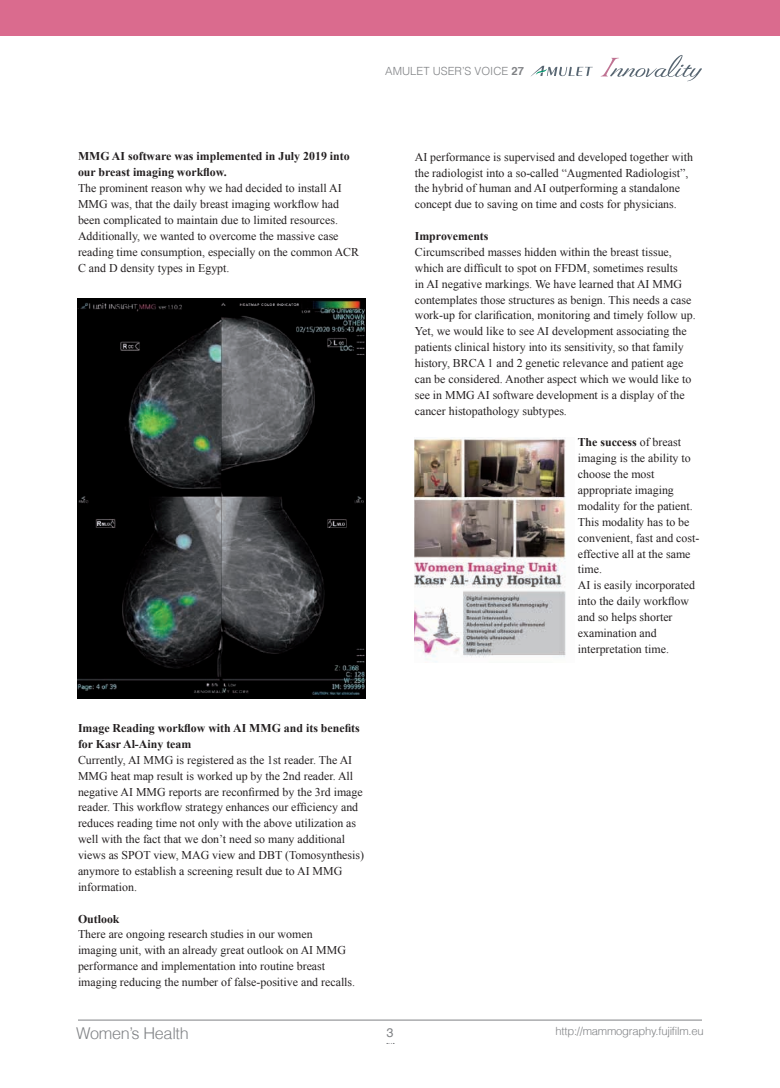
<style>
.page{position:relative;width:780px;height:1088px;background:#fff}
.page>*{position:absolute;margin:0;border:0;box-sizing:border-box;transform-origin:0 0}
.t1{font:300 16.25px "Helvetica";letter-spacing:-.02em;color:#808285}
.t2{font:12.5px "Helvetica";color:#808285}
.t3{font:11.88px/15.9px "Times New Roman";color:#231f20}
.t4{font:700 11.88px/15.9px "Times New Roman";color:#231f20}
.t5{font:300 11.25px "Helvetica";letter-spacing:-.02em;color:#808285}
.t6{font:300 11.25px "Helvetica";color:#808285}
.s1{font-weight:700}
</style>
<div class="page">
<div style="left:0;top:0;width:780px;height:35px;background:#da6b8e"></div>
<hr style="left:78px;top:1020px;width:624px;height:1px;background:#808285">
<svg style="left:531px;top:66px;width:61px;height:10px"></svg>
<svg style="left:600px;top:55px;width:102px;height:26px"></svg>
<img style="left:78px;top:298px;width:288px;height:401px">
<img style="left:415px;top:438px;width:151px;height:224px">
<p class="t6" style="left:385px;top:64px;width:140px">AMULET USER’S VOICE <span class="s1">27</span></p>
<p class="t4" style="left:78px;top:148px;width:273px">MMG AI software was implemented in July 2019 into our breast imaging workflow.</p>
<p class="t3" style="left:78px;top:180px;width:282px">The prominent reason why we had decided to install AI MMG was, that the daily breast imaging workflow had been complicated to maintain due to limited resources.<br>Additionally, we wanted to overcome the massive case reading time consumption, especially on the common ACR C and D density types in Egypt.</p>
<p class="t4" style="left:78px;top:720px;width:283px">Image Reading workflow with AI MMG and its benefits for Kasr Al-Ainy team</p>
<p class="t3" style="left:78px;top:752px;width:287px">Currently, AI MMG is registered as the 1st reader. The AI MMG heat map result is worked up by the 2nd reader. All negative AI MMG reports are reconfirmed by the 3rd image reader. This workflow strategy enhances our efficiency and reduces reading time not only with the above utilization as well with the fact that we don’t need so many additional views as SPOT view, MAG view and DBT (Tomosynthesis) anymore to establish a screening result due to AI MMG information.</p>
<p class="t4" style="left:78px;top:910px;width:43px">Outlook</p>
<p class="t3" style="left:78px;top:926px;width:279px">There are ongoing research studies in our women<br>imaging unit, with an already great outlook on AI MMG performance and implementation into routine breast imaging reducing the number of false-positive and recalls.</p>
<p class="t3" style="left:415px;top:149px;width:280px">AI performance is supervised and developed together with the radiologist into a so-called “Augmented Radiologist”, the hybrid of human and AI outperforming a standalone concept due to saving on time and costs for physicians.</p>
<p class="t4" style="left:415px;top:228px;width:75px">Improvements</p>
<p class="t3" style="left:415px;top:244px;width:282px">Circumscribed masses hidden within the breast tissue, which are difficult to spot on FFDM, sometimes results<br>in AI negative markings. We have learned that AI MMG contemplates those structures as benign. This needs a case work-up for clarification, monitoring and timely follow up.<br>Yet, we would like to see AI development associating the patients clinical history into its sensitivity, so that family history, BRCA 1 and 2 genetic relevance and patient age can be considered. Another aspect which we would like to see in MMG AI software development is a display of the cancer histopathology subtypes.</p>
<p class="t3" style="left:577px;top:434px;width:123px"><span class="s1">The success</span> of breast imaging is the ability to choose the most appropriate imaging modality for the patient.<br>This modality has to be convenient, fast and cost&shy;effective all at the same time.<br>AI is easily incorporated into the daily workflow and so helps shorter examination and interpretation time.</p>
<h1 class="t1" style="left:76px;top:1023px;width:114px">Women’s Health</h1>
<p class="t2" style="left:386px;top:1025px;width:8px">3</p>
<p class="t5" style="left:555px;top:1024px;width:150px">http://mammography.fujifilm.eu</p>
</div>
